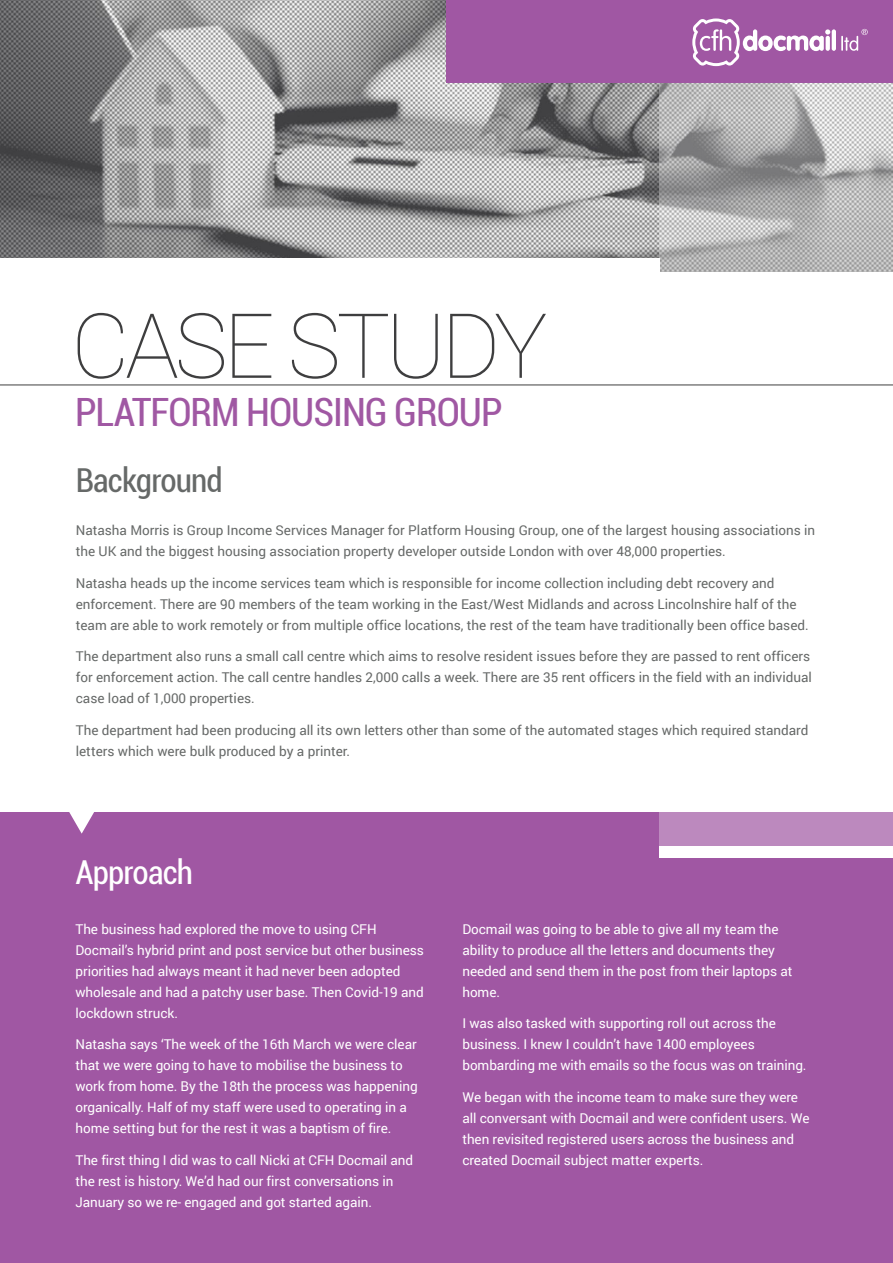
<style>
.page{position:relative;width:893px;height:1263px;background:#fff}
.page>*{position:absolute;margin:0;border:0;box-sizing:border-box;transform-origin:0 0}
.t1{font:100 90px "Roboto";letter-spacing:-.05em;color:#3e3e3f}
.t2{font:condensed 39px "Roboto";letter-spacing:-.025em;color:#a058a3}
.t3{font:condensed 33px "Roboto";letter-spacing:-.025em;color:#666968}
.t4{font:condensed 33px "Roboto";letter-spacing:-.025em;color:#fff}
.t5{font:13.5px/21px "Roboto";letter-spacing:-.005em;color:#fff}
.t6{font:13.5px/21px "Roboto";color:#666968}
</style>
<div class="page">
<img style="left:0;top:0;width:660px;height:258px">
<div style="left:0;top:812px;width:893px;height:451px;background:#a057a3"></div>
<svg style="left:660px;top:83px;width:233px;height:763px"></svg>
<div style="left:660px;top:846px;width:233px;height:11px;background:#fff"></div>
<svg style="left:69px;top:812px;width:25px;height:22px"></svg>
<div style="left:446px;top:0;width:447px;height:83px;background:#a057a3"></div>
<hr style="left:832px;top:29px;width:4px;height:22px;background:#fff;border-radius:2px">
<svg style="left:841px;top:29px;width:27px;height:22px"></svg>
<svg style="left:692px;top:19px;width:138px;height:47px"></svg>
<hr style="left:0;top:385px;width:893px;height:1px;background:#3e3e3f">
<h1 class="t1" style="left:71px;top:283px;width:478px">CASE STUDY</h1>
<h2 class="t2" style="left:75px;top:385px;width:429px">PLATFORM HOUSING GROUP</h2>
<h3 class="t3" style="left:76px;top:458px;width:149px">Background</h3>
<p class="t6" style="left:76px;top:519px;width:741px">Natasha Morris is Group Income Services Manager for Platform Housing Group, one of the largest housing associations in the UK and the biggest housing association property developer outside London with over 48,000 properties.</p>
<p class="t6" style="left:76px;top:572px;width:734px">Natasha heads up the income services team which is responsible for income collection including debt recovery and enforcement. There are 90 members of the team working in the East/West Midlands and across Lincolnshire half of the team are able to work remotely or from multiple office locations, the rest of the team have traditionally been office based.</p>
<p class="t6" style="left:76px;top:645px;width:738px">The department also runs a small call centre which aims to resolve resident issues before they are passed to rent officers for enforcement action. The call centre handles 2,000 calls a week. There are 35 rent officers in the field with an individual case load of 1,000 properties.</p>
<p class="t6" style="left:76px;top:719px;width:734px">The department had been producing all its own letters other than some of the automated stages which required standard letters which were bulk produced by a printer.</p>
<h3 class="t4" style="left:76px;top:850px;width:119px">Approach</h3>
<p class="t5" style="left:75px;top:918px;width:350px">The business had explored the move to using CFH Docmail’s hybrid print and post service but other business priorities had always meant it had never been adopted wholesale and had a patchy user base. Then Covid-19 and lockdown struck.</p>
<p class="t5" style="left:75px;top:1033px;width:344px">Natasha says ‘The week of the 16th March we were clear that we were going to have to mobilise the business to work from home. By the 18th the process was happening organically. Half of my staff were used to operating in a home setting but for the rest it was a baptism of fire.</p>
<p class="t5" style="left:75px;top:1149px;width:339px">The first thing I did was to call Nicki at CFH Docmail and the rest is history. We’d had our first conversations in<br>January so we re- engaged and got started again.</p>
<p class="t5" style="left:462px;top:918px;width:332px">Docmail was going to be able to give all my team the ability to produce all the letters and documents they needed and send them in the post from their laptops at home.</p>
<p class="t5" style="left:462px;top:1012px;width:346px">I was also tasked with supporting roll out across the business. I knew I couldn’t have 1400 employees bombarding me with emails so the focus was on training.</p>
<p class="t5" style="left:462px;top:1086px;width:349px">We began with the income team to make sure they were all conversant with Docmail and were confident users. We then revisited registered users across the business and created Docmail subject matter experts.</p>
</div>
